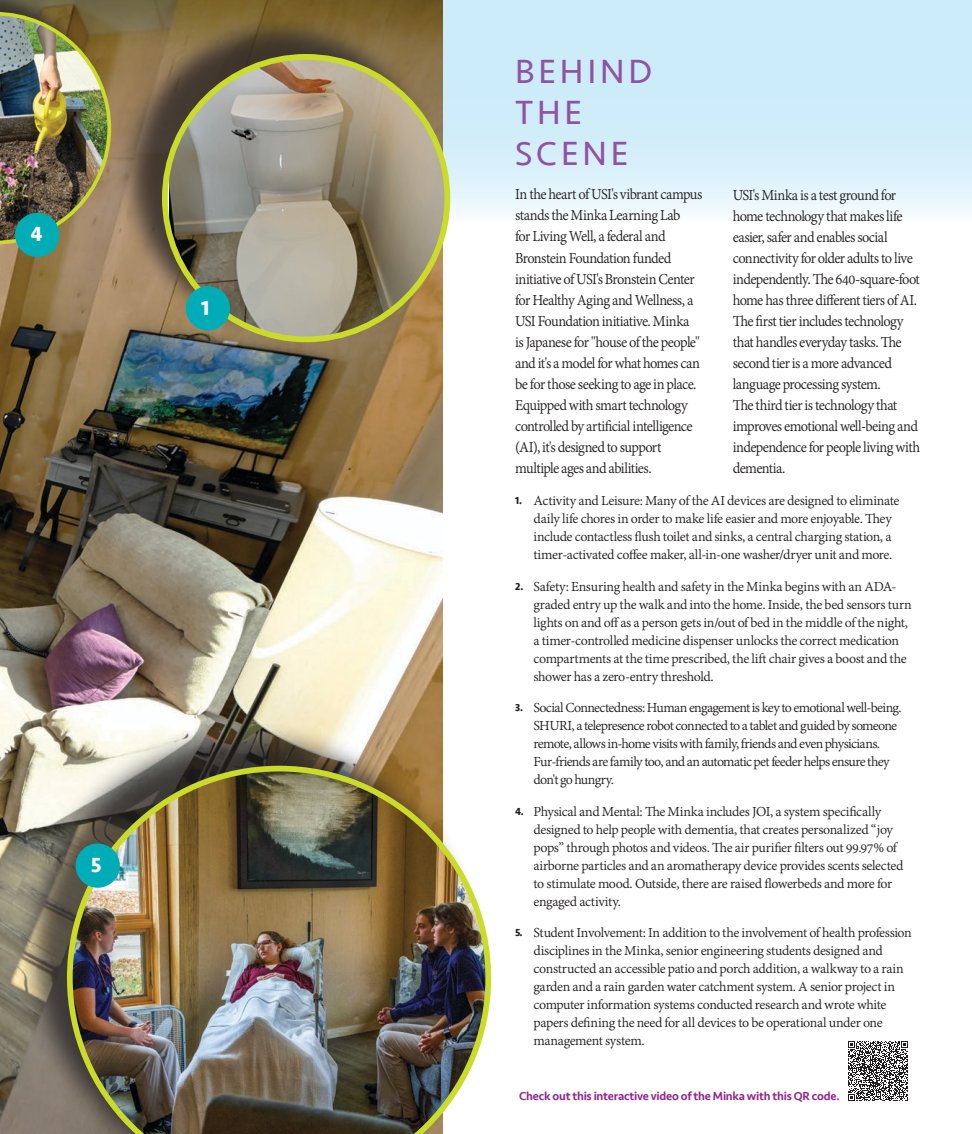
<style>
.page{position:relative;width:972px;height:1134px;background:#fff}
.page>*{position:absolute;margin:0;border:0;box-sizing:border-box;transform-origin:0 0}
.t1{font:34.5px/41.4px "Seravek";letter-spacing:.11em;color:#8f53a1}
.t2{font:700 21px "Seravek";color:#fff}
.t3{font:16.5px/21px "Adobe Devanagari";letter-spacing:-.04em;color:#231f20;scale:.94 1}
.t4{font:15px/18px "Adobe Devanagari";letter-spacing:-.025em;color:#231f20}
.t5{font:15px/18px "Adobe Devanagari";letter-spacing:-.045em;color:#231f20}
.t6{font:500 12px "Seravek";letter-spacing:-.02em;color:#92278f}
.t7{font:700 10.5px "Seravek";color:#231f20}
</style>
<div class="page">
<img style="left:0;top:0;width:443px;height:1134px">
<svg style="left:443px;top:0;width:529px;height:221px;background:#d4eefa"></svg>
<div style="left:116px;top:13px;width:326px;height:326px;background:#231f20;opacity:.75"></div>
<img style="left:169px;top:57px;width:278px;height:282px">
<div style="left:162px;top:54px;width:288px;height:288px;border:6px solid #cbdb2a;border-radius:50%"></div>
<div style="left:0;top:0;width:106px;height:243px;background:#231f20;opacity:.75"></div>
<img style="left:0;top:12px;width:111px;height:233px">
<div style="left:186px;top:286px;width:44px;height:44px;background:#00adb7;border-radius:50%"></div>
<div style="left:16px;top:720px;width:467px;height:414px;background:#231f20;opacity:.75"></div>
<img style="left:67px;top:766px;width:424px;height:368px">
<svg style="left:848px;top:1041px;width:60px;height:60px"></svg>
<div style="left:76px;top:843px;width:44px;height:45px;background:#00adb7;border-radius:50%"></div>
<div style="left:15px;top:213px;width:44px;height:44px;background:#00adb7;border-radius:50%"></div>
<h2 class="t2" style="left:30px;top:218px;width:14px">4</h2>
<h2 class="t2" style="left:201px;top:291px;width:10px">1</h2>
<h2 class="t2" style="left:91px;top:848px;width:12px">5</h2>
<h1 class="t1" style="left:515px;top:50px;width:138px">BEHIND<br>THE<br>SCENE</h1>
<p class="t3" style="left:515px;top:185px;width:201px">In the heart of USI's vibrant campus stands the Minka Learning Lab<br>for Living Well, a federal and Bronstein Foundation funded initiative of USI's Bronstein Center for Healthy Aging and Wellness, a USI Foundation initiative. Minka<br>is Japanese for "house of the people" and it's a model for what homes can be for those seeking to age in place.<br>Equipped with smart technology controlled by artificial intelligence (AI), it's designed to support multiple ages and abilities.</p>
<p class="t3" style="left:733px;top:186px;width:201px">USI's Minka is a test ground for home technology that makes life easier, safer and enables social connectivity for older adults to live independently. The 640-square-foot home has three different tiers of AI.<br>The first tier includes technology that handles everyday tasks. The second tier is a more advanced language processing system.<br>The third tier is technology that improves emotional well-being and independence for people living with dementia.</p>
<p class="t7" style="left:515px;top:492px;width:8px">1.</p>
<p class="t7" style="left:515px;top:578px;width:10px">2.</p>
<p class="t7" style="left:515px;top:699px;width:9px">3.</p>
<p class="t7" style="left:515px;top:803px;width:10px">4.</p>
<p class="t7" style="left:515px;top:924px;width:9px">5.</p>
<p class="t4" style="left:534px;top:493px;width:368px">Activity and Leisure: Many of the AI devices are designed to eliminate daily life chores in order to make life easier and more enjoyable. They include contactless flush toilet and sinks, a central charging station, a timer-activated coffee maker, all-in-one washer/dryer unit and more.</p>
<p class="t4" style="left:534px;top:578px;width:380px">Safety: Ensuring health and safety in the Minka begins with an ADA&shy;graded entry up the walk and into the home. Inside, the bed sensors turn lights on and off as a person gets in/out of bed in the middle of the night, a timer-controlled medicine dispenser unlocks the correct medication compartments at the time prescribed, the lift chair gives a boost and the shower has a zero-entry threshold.</p>
<p class="t5" style="left:534px;top:700px;width:370px">Social Connectedness: Human engagement is key to emotional well-being.<br>SHURI, a telepresence robot connected to a tablet and guided by someone remote, allows in-home visits with family, friends and even physicians.<br>Fur-friends are family too, and an automatic pet feeder helps ensure they don't go hungry.</p>
<p class="t4" style="left:534px;top:803px;width:371px">Physical and Mental: The Minka includes JOI, a system specifically designed to help people with dementia, that creates personalized “joy pops” through photos and videos. The air purifier filters out 99.97% of airborne particles and an aromatherapy device provides scents selected to stimulate mood. Outside, there are raised flowerbeds and more for engaged activity.</p>
<p class="t4" style="left:534px;top:925px;width:380px">Student Involvement: In addition to the involvement of health profession disciplines in the Minka, senior engineering students designed and constructed an accessible patio and porch addition, a walkway to a rain garden and a rain garden water catchment system. A senior project in computer information systems conducted research and wrote white papers defining the need for all devices to be operational under one management system.</p>
<p class="t6" style="left:519px;top:1089px;width:322px">Check out this interactive video of the Minka with this QR code.</p>
</div>
